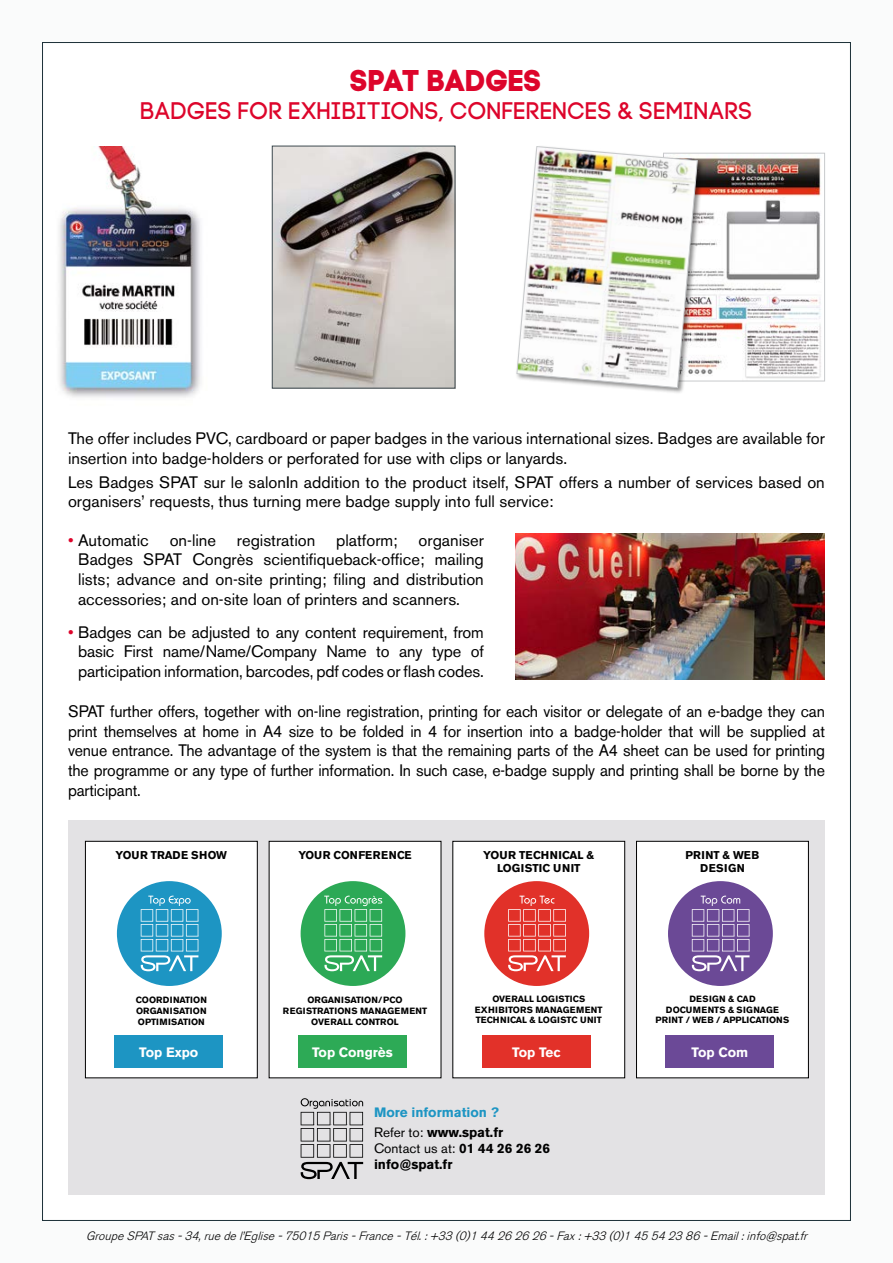
<style>
.page{position:relative;width:893px;height:1263px;background:#fafbfb}
.page>*{position:absolute;margin:0;border:0;box-sizing:border-box;transform-origin:0 0}
.t1{font:30px "Code Pro Bold";color:#dd052b}
.t2{font:24px "Code Pro";color:#dd052b}
.t3{font:16.5px/19.8px "Akzidenz Grotesk BE";color:#000}
.t4{font:16.5px/19.8px "Akzidenz Grotesk BE";color:#000;text-align:justify;scale:.96 1}
.t5{font:700 13.5px "Akzidenz Grotesk BE";color:#000}
.t6{font:700 13.5px "Akzidenz Grotesk BE";color:#fff}
.t7{font:13.5px "Akzidenz Grotesk BE";color:#000}
.t8{font:700 13.5px "Akzidenz Grotesk BE";color:#1d95c3}
.t9{font:italic 300 12px "Akzidenz Grotesk BE";color:#000}
.t10{font:700 11.25px/13.5px "Akzidenz Grotesk BE";color:#000;text-align:center}
.t11{font:700 11.25px "Akzidenz Grotesk BE";letter-spacing:.02em;color:#000}
.t12{font:700 9px "Akzidenz Grotesk BE";color:#000}
.t13{font:700 9px "Akzidenz Grotesk BE";letter-spacing:.02em;color:#000}
.t14{font:700 9px "Akzidenz Grotesk BE";letter-spacing:.04em;color:#000}
.s1{color:#dd052b}
.s2{font-weight:400}
.s3{font-weight:700}
</style>
<div class="page">
<div style="left:42px;top:42px;width:809px;height:1179px;background:#fff;border:1px solid #1c3038"></div>
<img style="left:516px;top:534px;width:309px;height:146px">
<img style="left:704px;top:157px;width:117px;height:222px">
<div style="left:663px;top:153px;width:162px;height:228px;border:1px solid #c8cacc"></div>
<div style="left:515px;top:145px;width:189px;height:250px;background:#000;opacity:.45"></div>
<img style="left:516px;top:146px;width:182px;height:242px">
<img style="left:59px;top:146px;width:142px;height:252px">
<img style="left:274px;top:148px;width:179px;height:238px">
<div style="left:68px;top:821px;width:757px;height:374px;background:#e3e2e4"></div>
<svg style="left:301px;top:1098px;width:62px;height:81px"></svg>
<div style="left:453px;top:841px;width:172px;height:237px;background:#fff"></div>
<div style="left:452px;top:841px;width:173px;height:237px;border:1px solid #000"></div>
<div style="left:484px;top:881px;width:105px;height:105px;background:#e13129;border-radius:50%"></div>
<svg style="left:508px;top:896px;width:58px;height:75px"></svg>
<div style="left:482px;top:1036px;width:108px;height:32px;background:#e23129"></div>
<div style="left:85px;top:841px;width:172px;height:237px;background:#fff"></div>
<div style="left:85px;top:841px;width:173px;height:237px;border:1px solid #000"></div>
<div style="left:117px;top:881px;width:105px;height:105px;background:#1d95c3;border-radius:50%"></div>
<svg style="left:141px;top:896px;width:57px;height:75px"></svg>
<div style="left:115px;top:1036px;width:108px;height:32px;background:#1d95c3"></div>
<div style="left:269px;top:841px;width:172px;height:237px;background:#fff"></div>
<div style="left:301px;top:881px;width:104px;height:105px;background:#2ca956;border-radius:50%"></div>
<svg style="left:324px;top:896px;width:58px;height:75px"></svg>
<div style="left:298px;top:1036px;width:108px;height:32px;background:#2daa56"></div>
<div style="left:636px;top:841px;width:172px;height:237px;background:#fff"></div>
<div style="left:636px;top:841px;width:173px;height:237px;border:1px solid #000"></div>
<div style="left:668px;top:881px;width:105px;height:105px;background:#6b4996;border-radius:50%"></div>
<svg style="left:692px;top:896px;width:57px;height:75px"></svg>
<div style="left:666px;top:1036px;width:108px;height:32px;background:#6b4997"></div>
<p class="t1" style="left:351px;top:62px;width:193px">SPAT BADGES</p>
<p class="t2" style="left:141px;top:98px;width:613px">BADGES FOR EXHIBITIONS, CONFERENCES &amp; SEMINARS</p>
<p class="t3" style="left:68px;top:428px;width:758px">The offer includes PVC, cardboard or paper badges in the various international sizes. Badges are available for insertion into badge-holders or perforated for use with clips or lanyards.</p>
<p class="t3" style="left:68px;top:472px;width:758px">Les Badges SPAT sur le salonIn addition to the product itself, SPAT offers a number of services based on organisers’ requests, thus turning mere badge supply into full service:</p>
<p class="t3" style="left:68px;top:530px;width:82px"><span class="s1">•</span> Automatic</p>
<p class="t3" style="left:170px;top:530px;width:48px">on-line</p>
<p class="t3" style="left:237px;top:530px;width:80px">registration</p>
<p class="t3" style="left:336px;top:530px;width:63px">platform;</p>
<p class="t3" style="left:78px;top:530px;width:407px;text-align:justify;text-indent:341px">organiser Badges SPAT Congrès scientifiqueback-office; mailing lists; advance and on-site printing; filing and distribution accessories; and on-site loan of printers and scanners.</p>
<p class="t3" style="left:78px;top:622px;width:407px;text-align:justify;text-indent:-10px"><span class="s1">•</span> Badges can be adjusted to any content requirement, from basic First name/Name/Company Name to any type of participation information, barcodes, pdf codes or flash codes.</p>
<p class="t4" style="left:68px;top:701px;width:790px">SPAT further offers, together with on-line registration, printing for each visitor or delegate of an e-badge they can print themselves at home in A4 size to be folded in 4 for insertion into a badge-holder that will be supplied at venue entrance. The advantage of the system is that the remaining parts of the A4 sheet can be used for printing the programme or any type of further information. In such case, e-badge supply and printing shall be borne by the participant.</p>
<p class="t10" style="left:116px;top:849px;width:113px">YOUR TRADE SHOW</p>
<p class="t12" style="left:136px;top:995px;width:73px">COORDINATION</p>
<p class="t12" style="left:136px;top:1006px;width:72px">ORGANISATION</p>
<p class="t12" style="left:138px;top:1016px;width:68px">OPTIMISATION</p>
<p class="t6" style="left:139px;top:1044px;width:61px">Top Expo</p>
<p class="t11" style="left:298px;top:849px;width:115px">YOUR CONFERENCE</p>
<p class="t10" style="left:483px;top:848px;width:112px">YOUR TECHNICAL &amp;<br>LOGISTIC UNIT</p>
<p class="t12" style="left:307px;top:995px;width:97px">ORGANISATION/PCO</p>
<p class="t12" style="left:283px;top:1006px;width:146px">REGISTRATIONS MANAGEMENT</p>
<p class="t12" style="left:311px;top:1016px;width:89px">OVERALL CONTROL</p>
<p class="t6" style="left:312px;top:1044px;width:82px">Top Congrès</p>
<p class="t12" style="left:492px;top:993px;width:94px">OVERALL LOGISTICS</p>
<p class="t13" style="left:475px;top:1004px;width:129px">EXHIBITORS MANAGEMENT</p>
<p class="t12" style="left:476px;top:1015px;width:128px">TECHNICAL &amp; LOGISTC UNIT</p>
<p class="t6" style="left:512px;top:1044px;width:49px">Top Tec</p>
<p class="t8" style="left:374px;top:1104px;width:126px">More information ?</p>
<p class="t5" style="left:374px;top:1124px;width:131px"><span class="s2">Refer to:</span> www.spat.fr</p>
<p class="t7" style="left:374px;top:1140px;width:178px">Contact us at: <span class="s3">01 44 26 26 26</span></p>
<p class="t5" style="left:374px;top:1157px;width:80px">info@spat.fr</p>
<p class="t11" style="left:686px;top:848px;width:75px">PRINT &amp; WEB</p>
<p class="t11" style="left:700px;top:862px;width:46px">DESIGN</p>
<p class="t14" style="left:689px;top:993px;width:68px">DESIGN &amp; CAD</p>
<p class="t13" style="left:666px;top:1004px;width:115px">DOCUMENTS &amp; SIGNAGE</p>
<p class="t12" style="left:655px;top:1015px;width:135px">PRINT / WEB / APPLICATIONS</p>
<p class="t6" style="left:692px;top:1044px;width:58px">Top Com</p>
<p class="t9" style="left:86px;top:1229px;width:726px">GroupeSPATsas-34,ruedel’Eglise-75015 Paris-France-Tél.:+33 (0)1 44 26 26 26 -Fax:+33 (0)1 45 54 23 86 -Email:info@spat.fr</p>
</div>
